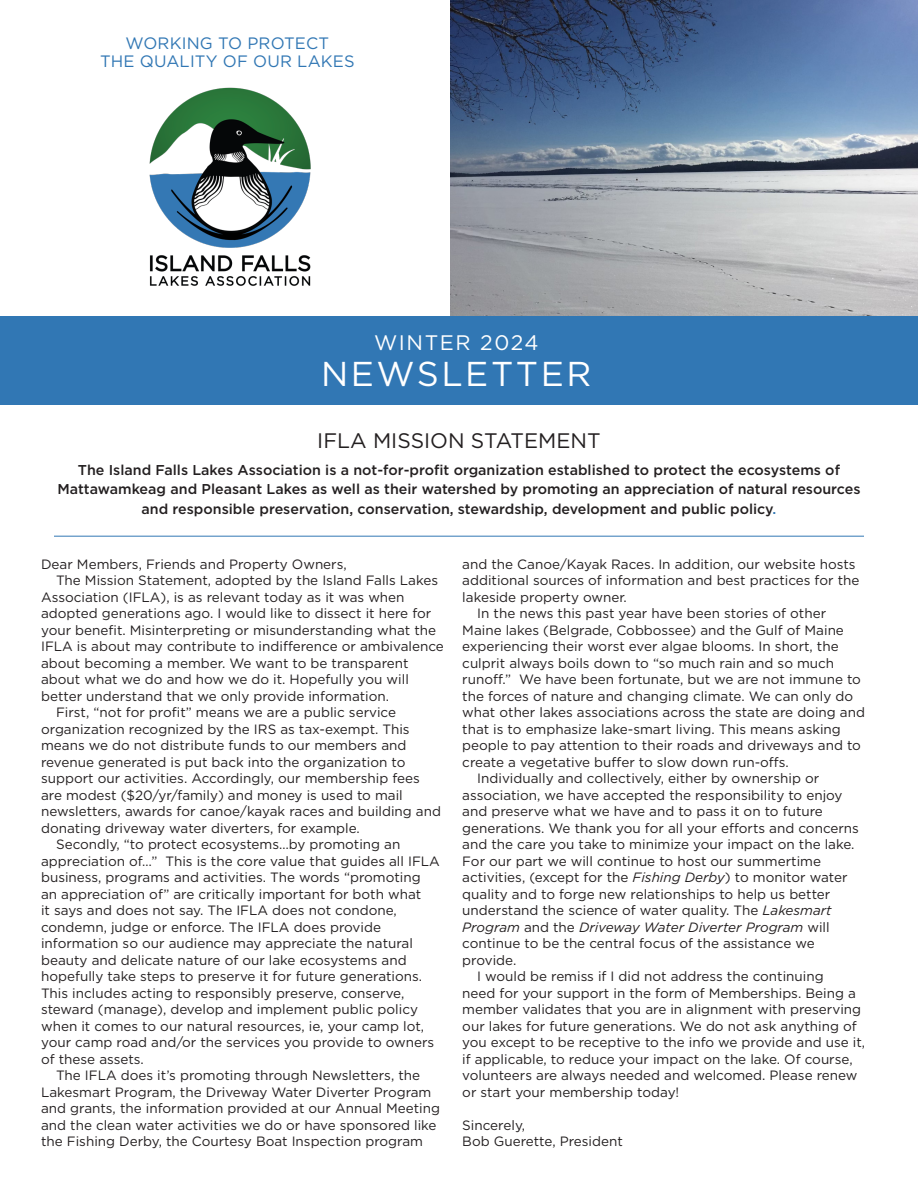
<style>
.page{position:relative;width:918px;height:1188px;background:#fff}
.page>*{position:absolute;margin:0;border:0;box-sizing:border-box;transform-origin:0 0}
.t1{font:34.5px "Gotham";letter-spacing:.075em;color:#fff}
.t2{font:21px "Gotham";color:#231f20}
.t3{font:21px "Gotham";letter-spacing:.075em;color:#fff}
.t4{font:16.5px/18px "Gotham";letter-spacing:.01em;color:#3177b4;text-align:center}
.t5{font:500 14.25px/19.5px "Gotham";color:#231f20;text-align:center}
.t6{font:13.5px/16.5px "Gotham";color:#231f20}
.s1{color:#3177b4}
.s2{font-style:italic}
</style>
<div class="page">
<img style="left:450px;top:0;width:468px;height:317px">
<img style="left:149px;top:87px;width:162px;height:199px">
<div style="left:0;top:317px;width:918px;height:88px;background:#3177b4"></div>
<hr style="left:54px;top:536px;width:810px;height:1px;background:#3177b4">
<p class="t4" style="left:100px;top:33px;width:256px">WORKING TO PROTECT<br>THE QUALITY OF OUR LAKES</p>
<p class="t3" style="left:374px;top:329px;width:166px">WINTER 2024</p>
<p class="t1" style="left:321px;top:352px;width:272px">NEWSLETTER</p>
<p class="t2" style="left:317px;top:427px;width:285px">IFLA MISSION STATEMENT</p>
<p class="t5" style="left:57px;top:460px;width:805px">The Island Falls Lakes Association is a not-for-profit organization established to protect the ecosystems of<br>Mattawamkeag and Pleasant Lakes as well as their watershed by promoting an appreciation of natural resources and responsible preservation, conservation, stewardship, development and public policy<span class="s1">.</span></p>
<p class="t6" style="left:41px;top:555px;width:307px">Dear Members, Friends and Property Owners,</p>
<p class="t6" style="left:41px;top:572px;width:404px;text-indent:15px">The Mission Statement, adopted by the Island Falls Lakes Association (IFLA), is as relevant today as it was when adopted generations ago. I would like to dissect it here for your benefit. Misinterpreting or misunderstanding what the IFLA is about may contribute to indifference or ambivalence about becoming a member. We want to be transparent about what we do and how we do it. Hopefully you will better understand that we only provide information.</p>
<p class="t6" style="left:41px;top:704px;width:401px;text-indent:15px">First, “not for profit” means we are a public service organization recognized by the IRS as tax-exempt. This means we do not distribute funds to our members and revenue generated is put back into the organization to support our activities. Accordingly, our membership fees are modest ($20/yr/family) and money is used to mail newsletters, awards for canoe/kayak races and building and donating driveway water diverters, for example.</p>
<p class="t6" style="left:41px;top:836px;width:400px;text-indent:15px">Secondly, “to protect ecosystems…by promoting an appreciation of…” This is the core value that guides all IFLA business, programs and activities. The words “promoting an appreciation of” are critically important for both what<br>it says and does not say. The IFLA does not condone, condemn, judge or enforce. The IFLA does provide information so our audience may appreciate the natural beauty and delicate nature of our lake ecosystems and hopefully take steps to preserve it for future generations.<br>This includes acting to responsibly preserve, conserve, steward (manage), develop and implement public policy when it comes to our natural resources, ie, your camp lot, your camp road and/or the services you provide to owners of these assets.</p>
<p class="t6" style="left:41px;top:1067px;width:400px;text-indent:15px">The IFLA does it’s promoting through Newsletters, the Lakesmart Program, the Driveway Water Diverter Program and grants, the information provided at our Annual Meeting and the clean water activities we do or have sponsored like the Fishing Derby, the Courtesy Boat Inspection program</p>
<p class="t6" style="left:462px;top:555px;width:399px">and the Canoe/Kayak Races. In addition, our website hosts additional sources of information and best practices for the lakeside property owner.</p>
<p class="t6" style="left:462px;top:605px;width:404px;text-indent:15px">In the news this past year have been stories of other Maine lakes (Belgrade, Cobbossee) and the Gulf of Maine experiencing their worst ever algae blooms. In short, the culprit always boils down to “so much rain and so much runoff.” We have been fortunate, but we are not immune to the forces of nature and changing climate. We can only do what other lakes associations across the state are doing and that is to emphasize lake-smart living. This means asking people to pay attention to their roads and driveways and to create a vegetative buffer to slow down run-offs.</p>
<p class="t6" style="left:462px;top:770px;width:398px;text-indent:15px">Individually and collectively, either by ownership or association, we have accepted the responsibility to enjoy and preserve what we have and to pass it on to future generations. We thank you for all your efforts and concerns and the care you take to minimize your impact on the lake.<br>For our part we will continue to host our summertime activities, (except for the <span class="s2">Fishing Derby</span>) to monitor water quality and to forge new relationships to help us better understand the science of water quality. The <span class="s2">Lakesmart Program</span> and the <span class="s2">Driveway Water Diverter Program</span> will continue to be the central focus of the assistance we provide.</p>
<p class="t6" style="left:462px;top:968px;width:404px;text-indent:15px">I would be remiss if I did not address the continuing<br>need for your support in the form of Memberships. Being a member validates that you are in alignment with preserving our lakes for future generations. We do not ask anything of you except to be receptive to the info we provide and use it, if applicable, to reduce your impact on the lake. Of course, volunteers are always needed and welcomed. Please renew or start your membership today!</p>
<p class="t6" style="left:462px;top:1116px;width:64px">Sincerely,</p>
<p class="t6" style="left:462px;top:1133px;width:162px">Bob Guerette, President</p>
</div>
